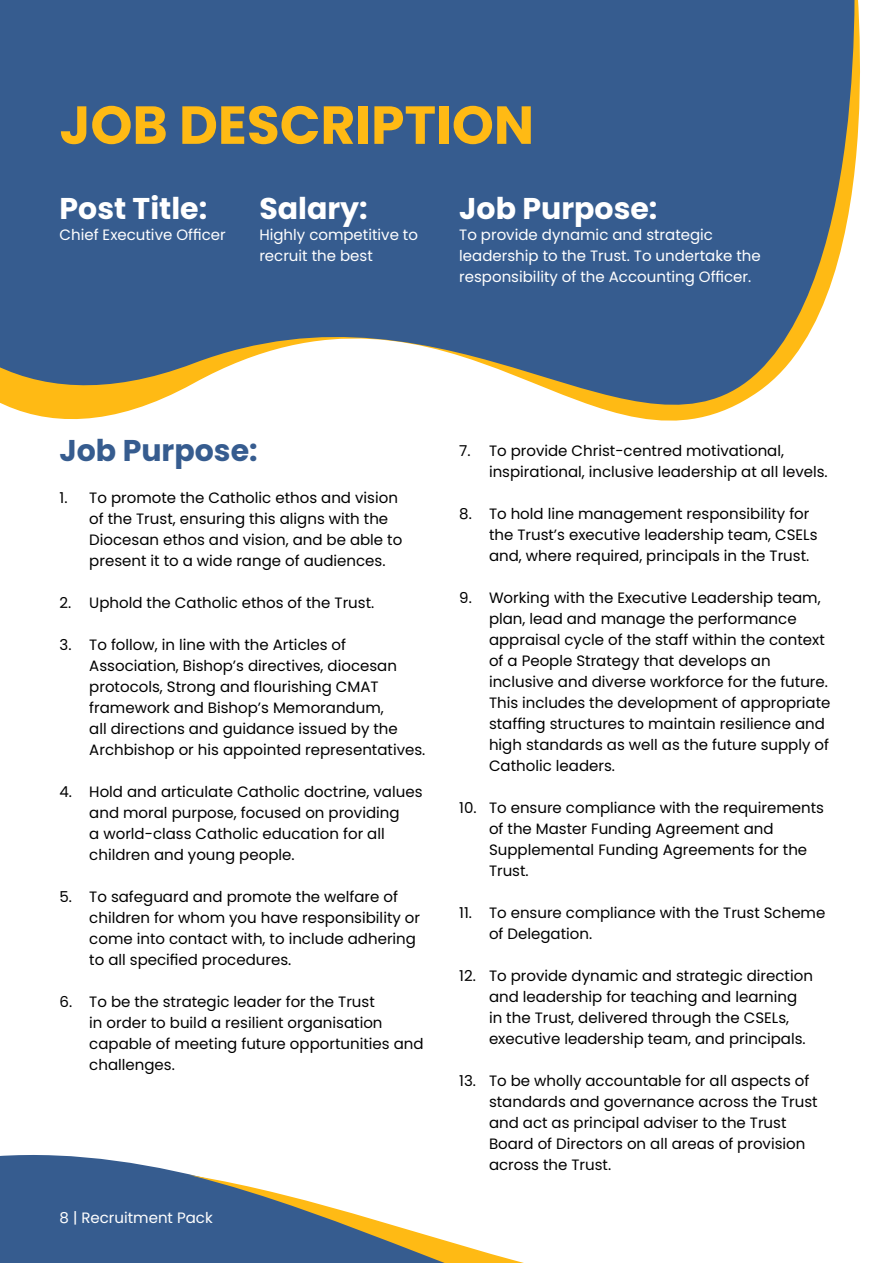
<style>
.page{position:relative;width:893px;height:1263px;background:#fff}
.page>*{position:absolute;margin:0;border:0;box-sizing:border-box;transform-origin:0 0}
.t1{font:700 53.4px "Poppins";color:#ffba14}
.t2{font:700 30px "Poppins";color:#fff}
.t3{font:700 30px "Poppins";color:#365c8f}
.t4{font:15px/21px "Poppins";color:#000}
.t5{font:15px/21px "Poppins";color:#fff}
</style>
<div class="page">
<svg style="left:0;top:0;width:860px;height:421px;background:#537195"></svg>
<div style="left:0;top:1155px;width:192px;height:108px;background:#365c8f"></div>
<svg style="left:189px;top:1175px;width:335px;height:88px"></svg>
<h1 class="t1" style="left:60px;top:94px;width:476px">JOB DESCRIPTION</h1>
<h2 class="t2" style="left:60px;top:191px;width:149px">Post Title:</h2>
<p class="t5" style="left:60px;top:224px;width:168px">Chief Executive Officer</p>
<h2 class="t2" style="left:259px;top:191px;width:110px">Salary:</h2>
<p class="t5" style="left:259px;top:224px;width:160px">Highly competitive to recruit the best</p>
<h2 class="t2" style="left:459px;top:191px;width:200px">Job Purpose:</h2>
<p class="t5" style="left:459px;top:224px;width:303px">To provide dynamic and strategic leadership to the Trust. To undertake the responsibility of the Accounting Officer.</p>
<h2 class="t3" style="left:60px;top:433px;width:200px">Job Purpose:</h2>
<p class="t4" style="left:89px;top:487px;width:315px;text-indent:-30px">1. To promote the Catholic ethos and vision of the Trust, ensuring this aligns with the Diocesan ethos and vision, and be able to present it to a wide range of audiences.</p>
<p class="t4" style="left:60px;top:592px;width:316px">2. Uphold the Catholic ethos of the Trust.</p>
<p class="t4" style="left:89px;top:634px;width:338px;text-indent:-30px">3. To follow, in line with the Articles of Association, Bishop’s directives, diocesan protocols, Strong and flourishing CMAT framework and Bishop’s Memorandum,<br>all directions and guidance issued by the Archbishop or his appointed representatives.</p>
<p class="t4" style="left:89px;top:781px;width:335px;text-indent:-30px">4. Hold and articulate Catholic doctrine, values and moral purpose, focused on providing<br>a world-class Catholic education for all children and young people.</p>
<p class="t4" style="left:89px;top:886px;width:332px;text-indent:-30px">5. To safeguard and promote the welfare of children for whom you have responsibility or come into contact with, to include adhering to all specified procedures.</p>
<p class="t4" style="left:89px;top:991px;width:336px;text-indent:-30px">6. To be the strategic leader for the Trust<br>in order to build a resilient organisation capable of meeting future opportunities and challenges.</p>
<p class="t5" style="left:60px;top:1208px;width:155px">8 | Recruitment Pack</p>
<p class="t4" style="left:489px;top:440px;width:340px;text-indent:-30px">7. To provide Christ-centred motivational, inspirational, inclusive leadership at all levels.</p>
<p class="t4" style="left:489px;top:503px;width:330px;text-indent:-30px">8. To hold line management responsibility for the Trust’s executive leadership team, CSELs and, where required, principals in the Trust.</p>
<p class="t4" style="left:489px;top:587px;width:343px;text-indent:-30px">9. Working with the Executive Leadership team, plan, lead and manage the performance appraisal cycle of the staff within the context of a People Strategy that develops an inclusive and diverse workforce for the future.<br>This includes the development of appropriate staffing structures to maintain resilience and high standards as well as the future supply of Catholic leaders.</p>
<p class="t4" style="left:489px;top:797px;width:337px;text-indent:-30px">10. To ensure compliance with the requirements of the Master Funding Agreement and<br>Supplemental Funding Agreements for the<br>Trust.</p>
<p class="t4" style="left:489px;top:902px;width:338px;text-indent:-30px">11. To ensure compliance with the Trust Scheme of Delegation.</p>
<p class="t4" style="left:489px;top:965px;width:325px;text-indent:-30px">12. To provide dynamic and strategic direction and leadership for teaching and learning in the Trust, delivered through the CSELs, executive leadership team, and principals.</p>
<p class="t4" style="left:489px;top:1070px;width:330px;text-indent:-30px">13. To be wholly accountable for all aspects of standards and governance across the Trust and act as principal adviser to the Trust Board of Directors on all areas of provision across the Trust.</p>
</div>
